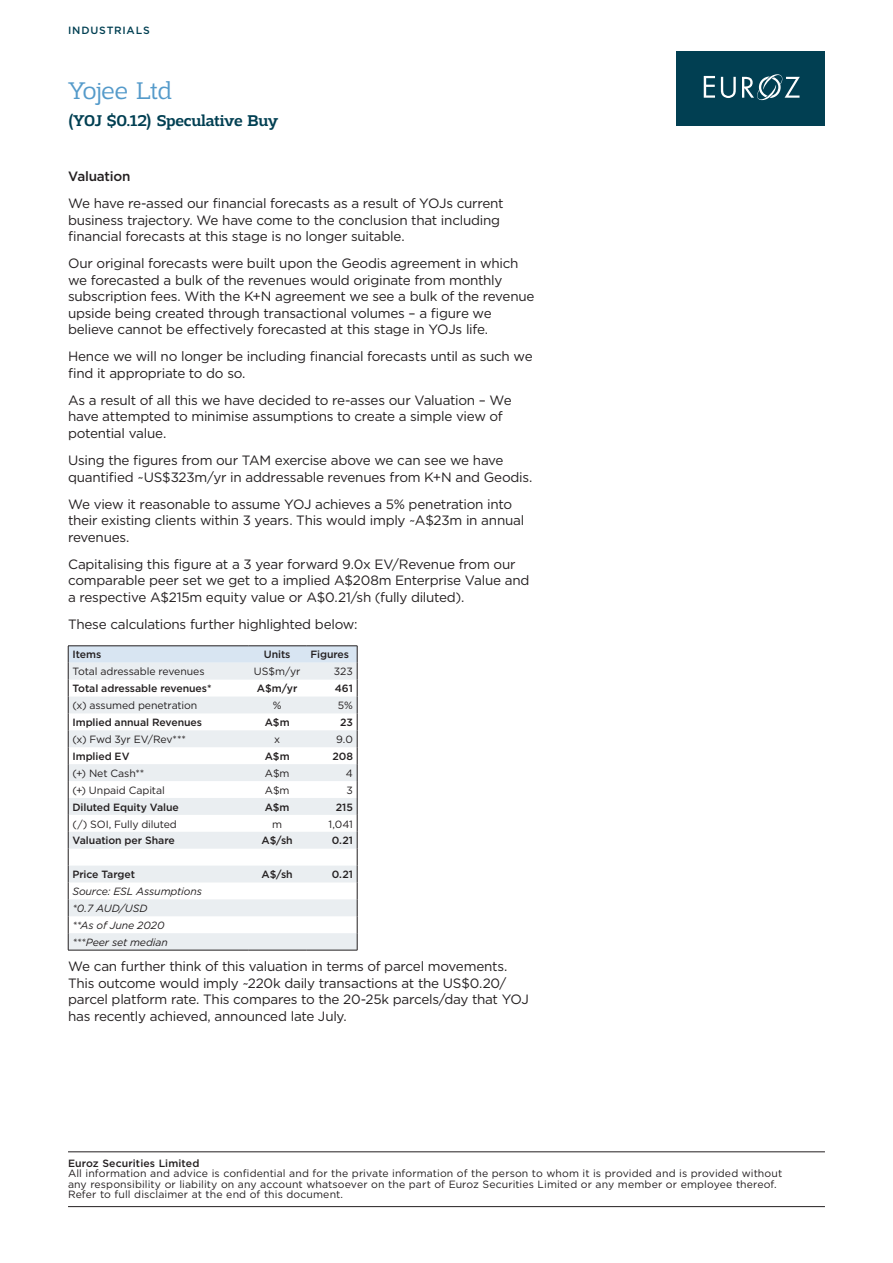
<style>
.page{position:relative;width:893px;height:1263px;background:#fff}
.page>*{position:absolute;margin:0;border:0;box-sizing:border-box;transform-origin:0 0}
.t1{font:300 25.5px "Adria Slab";letter-spacing:-.015em;color:#549aca}
.t2{font:500 16.5px "Adria Slab";letter-spacing:-.02em;color:#013f52}
.t3{font:13.5px/16.5px "Gotham";letter-spacing:-.02em;color:#231f20}
.t4{font:500 13.5px "Gotham";letter-spacing:-.02em;color:#231f20}
.t5{font:10.5px/10.5px "Gotham";letter-spacing:.005em;color:#231f20}
.t6{font:500 10.5px "Gotham";letter-spacing:-.005em;color:#231f20}
.t7{font:italic 10.5px/17px "Gotham";letter-spacing:-.01em;color:#231f20}
.t8{font:10.5px "Gotham";letter-spacing:-.015em;color:#231f20}
.t9{font:10.5px "Gotham";letter-spacing:-.03em;color:#231f20}
.t10{font:500 10.5px "Gotham";letter-spacing:.075em;color:#013f52}
</style>
<div class="page">
<div style="left:676px;top:51px;width:149px;height:74px;background:#013f52"></div>
<svg style="left:704px;top:76px;width:11px;height:22px"></svg>
<svg style="left:721px;top:77px;width:15px;height:21px"></svg>
<svg style="left:742px;top:74px;width:58px;height:26px"></svg>
<hr style="left:68px;top:1151px;width:757px;height:1px;background:#231f20">
<hr style="left:68px;top:1206px;width:757px;height:1px;background:#231f20">
<hr style="left:68px;top:645px;width:180px;height:1px;background:#231f20">
<hr style="left:248px;top:645px;width:58px;height:1px;background:#231f20">
<hr style="left:306px;top:645px;width:51px;height:1px;background:#231f20">
<svg style="left:68px;top:646px;width:290px;height:304px"></svg>
<hr style="left:68px;top:950px;width:180px;height:1px;background:#231f20">
<hr style="left:248px;top:950px;width:58px;height:1px;background:#231f20">
<hr style="left:306px;top:950px;width:51px;height:1px;background:#231f20">
<p class="t10" style="left:68px;top:23px;width:83px">INDUSTRIALS</p>
<h1 class="t1" style="left:68px;top:76px;width:105px">Yojee Ltd</h1>
<p class="t2" style="left:68px;top:111px;width:212px">(YOJ $0.12) Speculative Buy</p>
<p class="t4" style="left:68px;top:167px;width:64px">Valuation</p>
<p class="t3" style="left:68px;top:195px;width:437px">We have re-assed our financial forecasts as a result of YOJs current business trajectory. We have come to the conclusion that including financial forecasts at this stage is no longer suitable.</p>
<p class="t3" style="left:68px;top:255px;width:468px">Our original forecasts were built upon the Geodis agreement in which we forecasted a bulk of the revenues would originate from monthly subscription fees. With the K+N agreement we see a bulk of the revenue upside being created through transactional volumes – a figure we believe cannot be effectively forecasted at this stage in YOJs life.</p>
<p class="t3" style="left:68px;top:348px;width:466px">Hence we will no longer be including financial forecasts until as such we find it appropriate to do so.</p>
<p class="t3" style="left:68px;top:392px;width:445px">As a result of all this we have decided to re-asses our Valuation – We have attempted to minimise assumptions to create a simple view of potential value.</p>
<p class="t3" style="left:68px;top:452px;width:466px">Using the figures from our TAM exercise above we can see we have quantified ~US$323m/yr in addressable revenues from K+N and Geodis.</p>
<p class="t3" style="left:68px;top:495px;width:458px">We view it reasonable to assume YOJ achieves a 5% penetration into their existing clients within 3 years. This would imply ~A$23m in annual revenues.</p>
<p class="t3" style="left:68px;top:555px;width:463px">Capitalising this figure at a 3 year forward 9.0x EV/Revenue from our comparable peer set we get to a implied A$208m Enterprise Value and a respective A$215m equity value or A$0.21/sh (fully diluted).</p>
<p class="t3" style="left:68px;top:616px;width:291px">These calculations further highlighted below:</p>
<p class="t6" style="left:72px;top:648px;width:30px">Items</p>
<p class="t6" style="left:264px;top:648px;width:28px">Units</p>
<p class="t6" style="left:310px;top:648px;width:40px">Figures</p>
<p class="t5" style="left:72px;top:666px;width:134px">Total adressable revenues</p>
<p class="t5" style="left:254px;top:666px;width:48px">US$m/yr</p>
<p class="t5" style="left:334px;top:666px;width:20px">323</p>
<p class="t6" style="left:72px;top:682px;width:141px">Total adressable revenues*</p>
<p class="t6" style="left:257px;top:682px;width:42px">A$m/yr</p>
<p class="t6" style="left:335px;top:682px;width:20px">461</p>
<p class="t5" style="left:72px;top:700px;width:126px">(x) assumed penetration</p>
<p class="t5" style="left:273px;top:700px;width:10px">%</p>
<p class="t5" style="left:338px;top:700px;width:17px">5%</p>
<p class="t6" style="left:72px;top:715px;width:131px">Implied annual Revenues</p>
<p class="t6" style="left:265px;top:715px;width:26px">A$m</p>
<p class="t6" style="left:340px;top:715px;width:14px">23</p>
<p class="t9" style="left:72px;top:732px;width:115px">(x) Fwd 3yr EV/Rev***</p>
<p class="t5" style="left:274px;top:734px;width:8px">x</p>
<p class="t5" style="left:336px;top:734px;width:18px">9.0</p>
<p class="t6" style="left:72px;top:749px;width:59px">Implied EV</p>
<p class="t6" style="left:265px;top:749px;width:26px">A$m</p>
<p class="t6" style="left:332px;top:749px;width:22px">208</p>
<p class="t5" style="left:72px;top:768px;width:74px">(+) Net Cash**</p>
<p class="t5" style="left:265px;top:768px;width:26px">A$m</p>
<p class="t5" style="left:346px;top:768px;width:9px">4</p>
<p class="t5" style="left:72px;top:784px;width:94px">(+) Unpaid Capital</p>
<p class="t5" style="left:265px;top:784px;width:26px">A$m</p>
<p class="t5" style="left:346px;top:784px;width:8px">3</p>
<p class="t6" style="left:72px;top:800px;width:108px">Diluted Equity Value</p>
<p class="t6" style="left:265px;top:800px;width:26px">A$m</p>
<p class="t6" style="left:336px;top:800px;width:19px">215</p>
<p class="t8" style="left:72px;top:817px;width:106px">(/) SOI, Fully diluted</p>
<p class="t5" style="left:272px;top:818px;width:11px">m</p>
<p class="t5" style="left:329px;top:818px;width:26px">1,041</p>
<p class="t6" style="left:72px;top:834px;width:104px">Valuation per Share</p>
<p class="t6" style="left:262px;top:834px;width:33px">A$/sh</p>
<p class="t6" style="left:332px;top:834px;width:23px">0.21</p>
<p class="t6" style="left:72px;top:868px;width:64px">Price Target</p>
<p class="t6" style="left:262px;top:868px;width:33px">A$/sh</p>
<p class="t6" style="left:332px;top:868px;width:23px">0.21</p>
<p class="t7" style="left:72px;top:883px;width:131px">Source: ESL Assumptions *0.7 AUD/USD<br>**As of June 2020 ***Peer set median</p>
<p class="t3" style="left:68px;top:958px;width:462px">We can further think of this valuation in terms of parcel movements.<br>This outcome would imply ~220k daily transactions at the US$0.20/ parcel platform rate. This compares to the 20-25k parcels/day that YOJ has recently achieved, announced late July.</p>
<p class="t6" style="left:68px;top:1156px;width:133px">Euroz Securities Limited</p>
<p class="t5" style="left:68px;top:1168px;width:716px">All information and advice is confidential and for the private information of the person to whom it is provided and is provided without any responsibility or liability on any account whatsoever on the part of Euroz Securities Limited or any member or employee thereof.<br>Refer to full disclaimer at the end of this document.</p>
</div>
